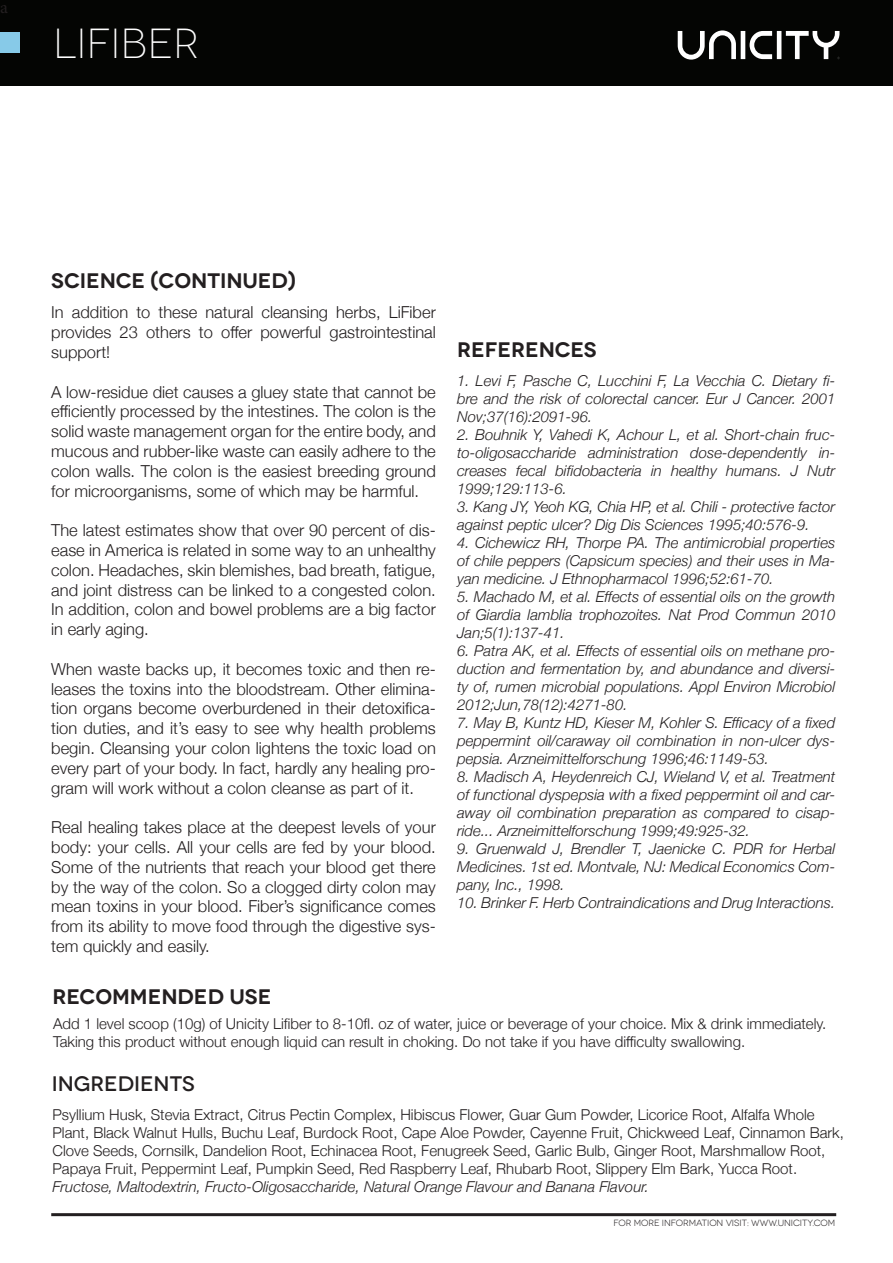
<style>
.page{position:relative;width:893px;height:1263px;background:#fff}
.page>*{position:absolute;margin:0;border:0;box-sizing:border-box;transform-origin:0 0}
.t1{font:300 42px "Novecentowide";color:#fff}
.t2{font:600 21px "Novecentowide";color:#231f20}
.t3{font:500 21px "Novecentowide";color:#231f20}
.t4{font:18px "Minion Pro";color:#231f20}
.t5{font:300 16.5px/19.8px "Helvetica Neue";color:#231f20;text-align:justify}
.t6{font:italic 300 15px/18px "Helvetica Neue";color:#231f20;text-align:justify}
.t7{font:300 15px/18px "Helvetica Neue";color:#231f20}
.t8{font:9px "Novecentowide";letter-spacing:-.005em;color:#231f20}
</style>
<div class="page">
<hr style="left:51px;top:1213px;width:785px;height:3px;background:#231f20">
<div style="left:0;top:0;width:893px;height:86px;background:#040503"></div>
<div style="left:1px;top:32px;width:19px;height:20px;background:#87cae8"></div>
<svg style="left:678px;top:30px;width:161px;height:30px"></svg>
<p class="t4" style="left:0;top:-5px;width:9px">a</p>
<p class="t1" style="left:53px;top:19px;width:147px">lifiber</p>
<p class="t2" style="left:51px;top:267px;width:246px">SCIENCE (CONTINUED)</p>
<p class="t5" style="left:51px;top:301px;width:386px">In addition to these natural cleansing herbs, LiFiber provides 23 others to offer powerful gastrointestinal support!</p>
<p class="t5" style="left:51px;top:381px;width:386px">A low-residue diet causes a gluey state that cannot be efficiently processed by the intestines. The colon is the solid waste management organ for the entire body, and mucous and rubber-like waste can easily adhere to the colon walls. The colon is the easiest breeding ground for microorganisms, some of which may be harmful.</p>
<p class="t5" style="left:51px;top:519px;width:386px">The latest estimates show that over 90 percent of dis&shy;ease in America is related in some way to an unhealthy colon. Headaches, skin blemishes, bad breath, fatigue, and joint distress can be linked to a congested colon.<br>In addition, colon and bowel problems are a big factor in early aging.</p>
<p class="t5" style="left:51px;top:658px;width:386px">When waste backs up, it becomes toxic and then re&shy;leases the toxins into the bloodstream. Other elimina&shy;tion organs become overburdened in their detoxifica&shy;tion duties, and it’s easy to see why health problems begin. Cleansing your colon lightens the toxic load on every part of your body. In fact, hardly any healing pro&shy;gram will work without a colon cleanse as part of it.</p>
<p class="t5" style="left:51px;top:816px;width:386px">Real healing takes place at the deepest levels of your body: your cells. All your cells are fed by your blood.<br>Some of the nutrients that reach your blood get there by the way of the colon. So a clogged dirty colon may mean toxins in your blood. Fiber’s significance comes from its ability to move food through the digestive sys&shy;tem quickly and easily.</p>
<p class="t2" style="left:53px;top:984px;width:220px">RECOMMENDED USE</p>
<p class="t2" style="left:457px;top:337px;width:141px">REFERENCES</p>
<p class="t6" style="left:457px;top:371px;width:380px">1. Levi F, Pasche C, Lucchini F, La Vecchia C. Dietary fi&shy;bre and the risk of colorectal cancer. Eur J Cancer. 2001<br>Nov;37(16):2091-96.</p>
<p class="t6" style="left:457px;top:425px;width:380px">2. Bouhnik Y, Vahedi K, Achour L, et al. Short-chain fruc&shy;to-oligosaccharide administration dose-dependently in&shy;creases fecal bifidobacteria in healthy humans. J Nutr 1999;129:113-6.</p>
<p class="t6" style="left:457px;top:497px;width:380px">3. Kang JY, Yeoh KG, Chia HP, et al. Chili - protective factor against peptic ulcer? Dig Dis Sciences 1995;40:576-9.</p>
<p class="t6" style="left:457px;top:533px;width:380px">4. Cichewicz RH, Thorpe PA. The antimicrobial properties of chile peppers (Capsicum species) and their uses in Ma&shy;yan medicine. J Ethnopharmacol 1996;52:61-70.</p>
<p class="t6" style="left:457px;top:587px;width:380px">5. Machado M, et al. Effects of essential oils on the growth of Giardia lamblia trophozoites. Nat Prod Commun 2010<br>Jan;5(1):137-41.</p>
<p class="t6" style="left:457px;top:641px;width:380px">6. Patra AK, et al. Effects of essential oils on methane pro&shy;duction and fermentation by, and abundance and diversi&shy;ty of, rumen microbial populations. Appl Environ Microbiol 2012;Jun,78(12):4271-80.</p>
<p class="t6" style="left:457px;top:713px;width:380px">7. May B, Kuntz HD, Kieser M, Kohler S. Efficacy of a fixed peppermint oil/caraway oil combination in non-ulcer dys&shy;pepsia. Arzneimittelforschung 1996;46:1149-53.</p>
<p class="t6" style="left:457px;top:767px;width:380px">8. Madisch A, Heydenreich CJ, Wieland V, et al. Treatment of functional dyspepsia with a fixed peppermint oil and car&shy;away oil combination preparation as compared to cisap&shy;ride... Arzneimittelforschung 1999;49:925-32.</p>
<p class="t6" style="left:457px;top:839px;width:380px">9. Gruenwald J, Brendler T, Jaenicke C. PDR for Herbal Medicines. 1st ed. Montvale, NJ: Medical Economics Com&shy;pany, Inc., 1998.</p>
<p class="t6" style="left:457px;top:893px;width:380px">10. Brinker F. Herb Contraindications and Drug Interactions.</p>
<p class="t7" style="left:53px;top:1014px;width:775px">Add 1 level scoop (10g) of Unicity Lifiber to 8-10fl. oz of water, juice or beverage of your choice. Mix &amp; drink immediately.<br>Taking this product without enough liquid can result in choking. Do not take if you have difficulty swallowing.</p>
<p class="t3" style="left:52px;top:1071px;width:144px">INGREDIENTS</p>
<p class="t7" style="left:53px;top:1104px;width:793px">Psyllium Husk, Stevia Extract, Citrus Pectin Complex, Hibiscus Flower, Guar Gum Powder, Licorice Root, Alfalfa Whole Plant, Black Walnut Hulls, Buchu Leaf, Burdock Root, Cape Aloe Powder, Cayenne Fruit, Chickweed Leaf, Cinnamon Bark, Clove Seeds, Cornsilk, Dandelion Root, Echinacea Root, Fenugreek Seed, Garlic Bulb, Ginger Root, Marshmallow Root, Papaya Fruit, Peppermint Leaf, Pumpkin Seed, Red Raspberry Leaf, Rhubarb Root, Slippery Elm Bark, Yucca Root.</p>
<p class="t6" style="left:53px;top:1176px;width:598px">Fructose, Maltodextrin, Fructo-Oligosaccharide, Natural Orange Flavour and Banana Flavour.</p>
<p class="t8" style="left:613px;top:1217px;width:223px">FOR MORE INFORMATION VISIT: WWW.UNICITY.COM</p>
</div>
